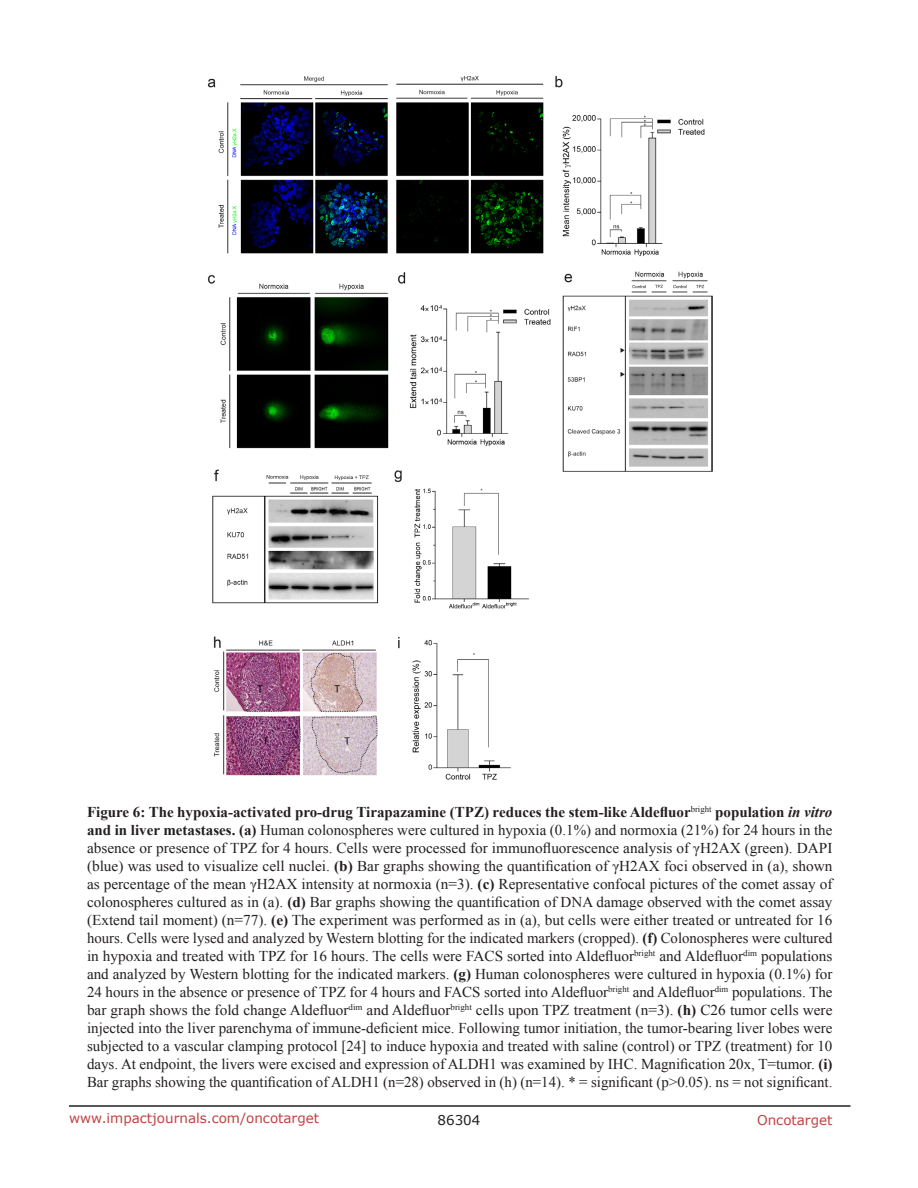
<style>
.page{position:relative;width:918px;height:1188px;background:#fff}
.page>*{position:absolute;margin:0;border:0;box-sizing:border-box;transform-origin:0 0}
.BodyText{font:15px/18px "Times New Roman";color:#231f20;text-align:justify}
.t1{font:13.5px "Verdana";color:#c24141}
.t2{font:13.5px "Verdana";color:#231f20}
.s1{font-weight:700}
.s2{font-weight:700;font-style:italic}
</style>
<div class="page">
<hr style="left:69px;top:1105px;width:781px;height:2px;background:#231f20">
<img style="left:207px;top:75px;width:505px;height:705px">
<p class="BodyText" style="left:87px;top:803px;width:747px"><span class="s1">Figure 6: The hypoxia-activated pro-drug Tirapazamine (TPZ) reduces the stem-like Aldefluor</span><sup>bright</sup> <span class="s1">population</span> <span class="s2">in vitro </span><span class="s1">and in liver metastases. (a)</span> Human colonospheres were cultured in hypoxia (0.1%) and normoxia (21%) for 24 hours in the absence or presence of TPZ for 4 hours. Cells were processed for immunofluorescence analysis of γH2AX (green). DAPI (blue) was used to visualize cell nuclei. <span class="s1">(b)</span> Bar graphs showing the quantification of γH2AX foci observed in (a), shown as percentage of the mean γH2AX intensity at normoxia (n=3). <span class="s1">(c)</span> Representative confocal pictures of the comet assay of colonospheres cultured as in (a). <span class="s1">(d)</span> Bar graphs showing the quantification of DNA damage observed with the comet assay (Extend tail moment) (n=77). <span class="s1">(e)</span> The experiment was performed as in (a), but cells were either treated or untreated for 16 hours. Cells were lysed and analyzed by Western blotting for the indicated markers (cropped). <span class="s1">(f)</span> Colonospheres were cultured in hypoxia and treated with TPZ for 16 hours. The cells were FACS sorted into Aldefluor<sup>bright</sup> and Aldefluor<sup>dim</sup> populations and analyzed by Western blotting for the indicated markers. <span class="s1">(g)</span> Human colonospheres were cultured in hypoxia (0.1%) for 24 hours in the absence or presence of TPZ for 4 hours and FACS sorted into Aldefluor<sup>bright</sup> and Aldefluor<sup>dim</sup> populations. The bar graph shows the fold change Aldefluor<sup>dim</sup> and Aldefluor<sup>bright</sup> cells upon TPZ treatment (n=3). <span class="s1">(h)</span> C26 tumor cells were injected into the liver parenchyma of immune-deficient mice. Following tumor initiation, the tumor-bearing liver lobes were subjected to a vascular clamping protocol [24] to induce hypoxia and treated with saline (control) or TPZ (treatment) for 10 days. At endpoint, the livers were excised and expression of ALDH1 was examined by IHC. Magnification 20x, T=tumor. <span class="s1">(i)<br></span>Bar graphs showing the quantification of ALDH1 (n=28) observed in (h) (n=14). * = significant (p&gt;0.05). ns = not significant.</p>
<p class="t1" style="left:69px;top:1109px;width:252px">www.impactjournals.com/oncotarget</p>
<p class="t2" style="left:438px;top:1111px;width:44px">86304</p>
<p class="t1" style="left:757px;top:1111px;width:77px">Oncotarget</p>
</div>
